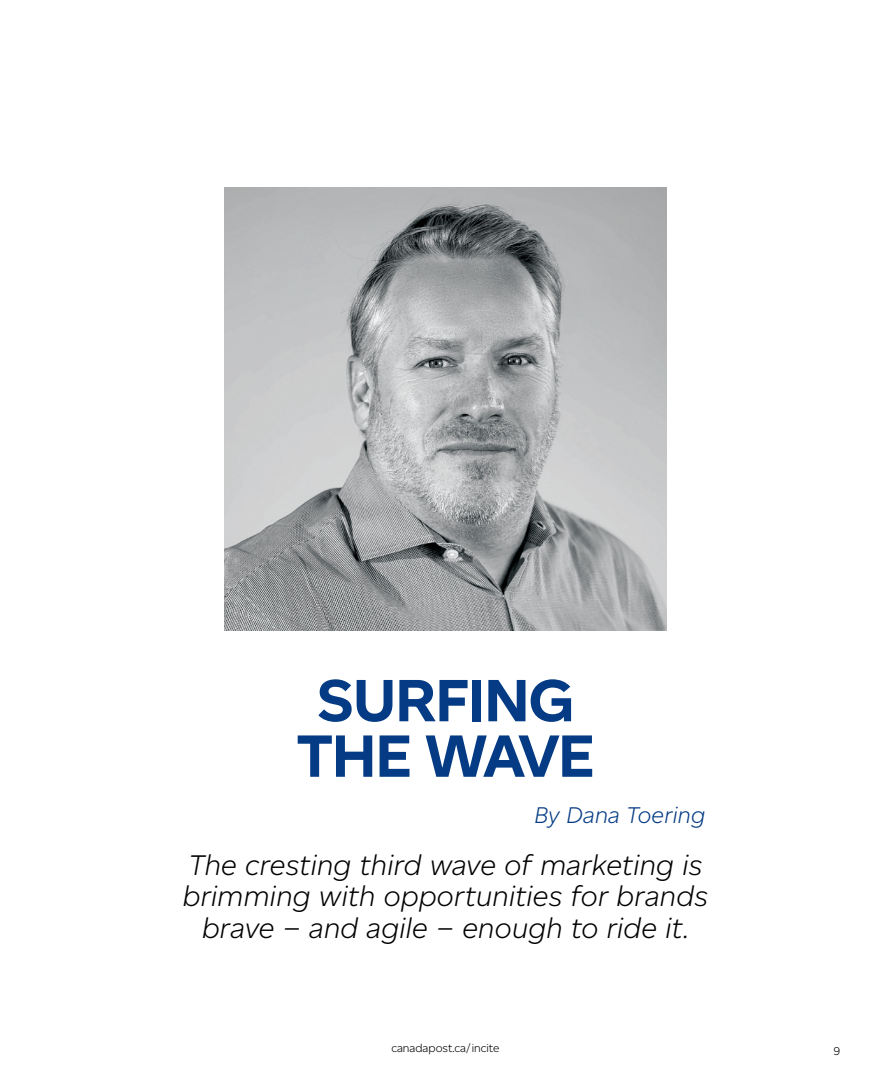
<style>
.page{position:relative;width:891px;height:1080px;background:#fff}
.page>*{position:absolute;margin:0;border:0;box-sizing:border-box;transform-origin:0 0}
.t1{font:700 63px/55.5px "Canadiana Text";letter-spacing:-.02em;color:#053b84;text-align:center}
.t2{font:italic 300 30px/31.5px "Canadiana Text";letter-spacing:.01em;color:#000;text-align:center}
.t3{font:italic 300 24px "Canadiana Text";letter-spacing:.01em;color:#053b84}
.t4{font:300 12px "Canadiana Text";color:#000}
</style>
<div class="page">
<img style="left:224px;top:188px;width:443px;height:443px">
<p class="t1" style="left:297px;top:672px;width:299px">SURFING<br>THE WAVE</p>
<p class="t3" style="left:534px;top:802px;width:172px">By Dana Toering</p>
<p class="t2" style="left:183px;top:849px;width:527px">The cresting third wave of marketing is brimming with opportunities for brands brave – and agile – enough to ride it.</p>
<p class="t4" style="left:391px;top:1041px;width:110px">canadapost.ca/incite</p>
<p class="t4" style="left:834px;top:1044px;width:8px">9</p>
</div>
